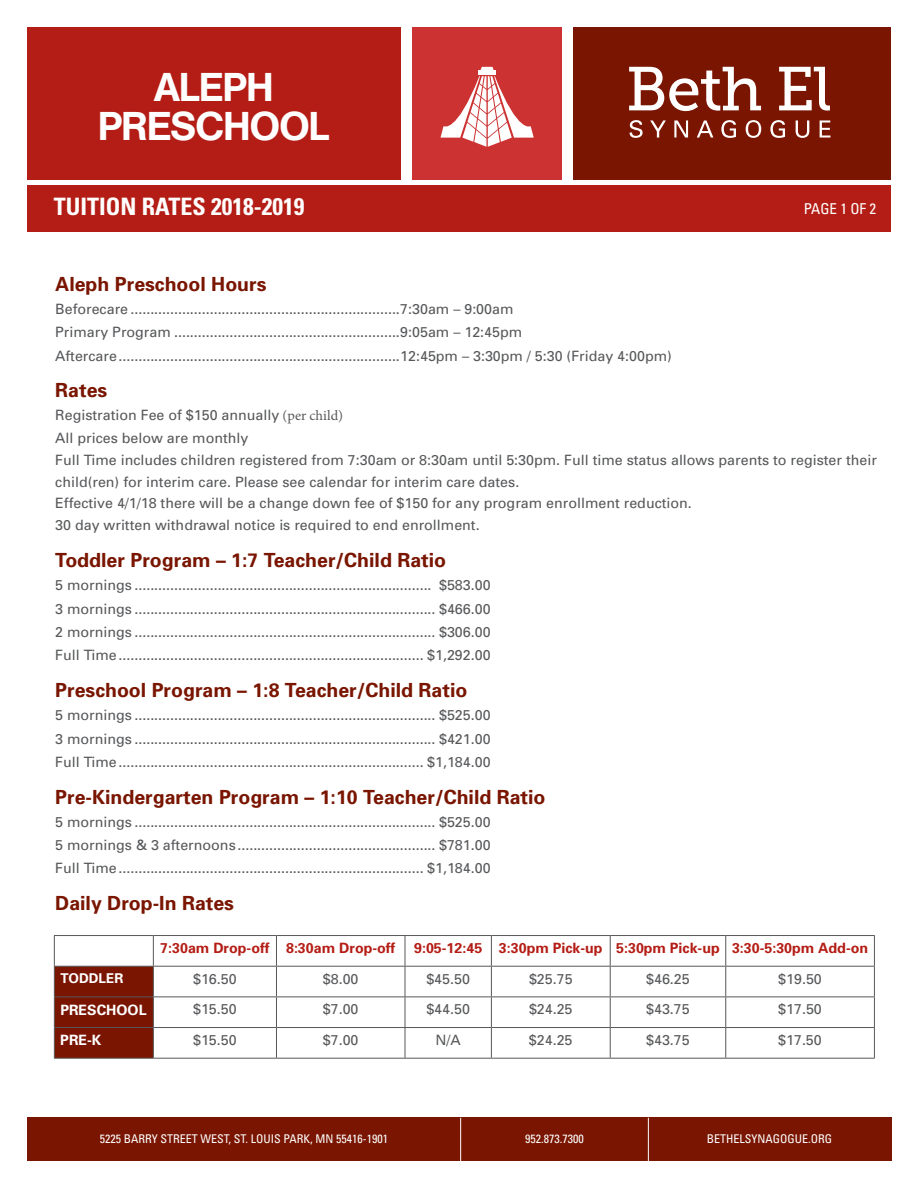
<style>
.page{position:relative;width:918px;height:1188px;background:#fff}
.page>*{position:absolute;margin:0;border:0;box-sizing:border-box;transform-origin:0 0}
.t1{font:700 39px/39px "Olympia";color:#fff;text-align:center}
.t2{font:700 condensed 24px "Univers";color:#fff}
.t3{font:700 19.5px "Univers";color:#791500}
.t4{font:condensed 15px "Univers";color:#fff}
.t5{font:14.25px/23.2px "Univers";color:#57585a;text-align:justify}
.t6{font:700 14.25px "Univers";color:#b41d15}
.t7{font:700 14.25px "Univers";color:#fff}
.t8{font:700 13.5px "Univers";color:#fff}
.t9{font:condensed 12px "Univers";color:#fff}
.s1{font-family:"Minion Pro"}
</style>
<div class="page">
<div style="left:27px;top:27px;width:373px;height:153px;background:#b41d15"></div>
<div style="left:573px;top:27px;width:318px;height:153px;background:#791500"></div>
<div style="left:413px;top:27px;width:149px;height:152px;background:#cd3232"></div>
<svg style="left:629px;top:120px;width:14px;height:18px"></svg>
<svg style="left:650px;top:120px;width:16px;height:18px"></svg>
<svg style="left:674px;top:120px;width:14px;height:18px"></svg>
<svg style="left:697px;top:120px;width:16px;height:18px"></svg>
<svg style="left:721px;top:120px;width:15px;height:18px"></svg>
<svg style="left:746px;top:120px;width:15px;height:18px"></svg>
<svg style="left:770px;top:120px;width:15px;height:18px"></svg>
<svg style="left:796px;top:120px;width:13px;height:18px"></svg>
<svg style="left:820px;top:120px;width:10px;height:18px"></svg>
<svg style="left:629px;top:67px;width:132px;height:44px"></svg>
<svg style="left:779px;top:67px;width:51px;height:44px"></svg>
<svg style="left:481px;top:67px;width:13px;height:3px"></svg>
<hr style="left:478px;top:71px;width:18px;height:4px;background:#fff">
<svg style="left:440px;top:76px;width:94px;height:71px"></svg>
<div style="left:27px;top:186px;width:864px;height:46px;background:#b41d15"></div>
<div style="left:28px;top:1118px;width:864px;height:43px;background:#791500"></div>
<hr style="left:460px;top:1118px;width:1px;height:46px;background:#fff">
<hr style="left:648px;top:1118px;width:1px;height:46px;background:#fff">
<div style="left:55px;top:967px;width:98px;height:91px;background:#791500"></div>
<hr style="left:54px;top:935px;width:99px;height:1px;background:#57585a">
<hr style="left:54px;top:936px;width:1px;height:30px;background:#57585a">
<hr style="left:153px;top:935px;width:123px;height:1px;background:#57585a">
<hr style="left:153px;top:936px;width:1px;height:30px;background:#57585a">
<hr style="left:276px;top:935px;width:129px;height:1px;background:#57585a">
<hr style="left:276px;top:936px;width:1px;height:30px;background:#57585a">
<hr style="left:405px;top:935px;width:86px;height:1px;background:#57585a">
<hr style="left:405px;top:936px;width:1px;height:30px;background:#57585a">
<hr style="left:491px;top:935px;width:119px;height:1px;background:#57585a">
<hr style="left:491px;top:936px;width:1px;height:30px;background:#57585a">
<hr style="left:610px;top:935px;width:116px;height:1px;background:#57585a">
<hr style="left:610px;top:936px;width:1px;height:30px;background:#57585a">
<hr style="left:726px;top:935px;width:149px;height:1px;background:#57585a">
<hr style="left:725px;top:936px;width:1px;height:30px;background:#57585a">
<hr style="left:874px;top:936px;width:1px;height:30px;background:#57585a">
<hr style="left:54px;top:966px;width:99px;height:1px;background:#57585a">
<hr style="left:54px;top:967px;width:1px;height:30px;background:#57585a">
<hr style="left:153px;top:966px;width:123px;height:1px;background:#57585a">
<hr style="left:153px;top:967px;width:1px;height:30px;background:#57585a">
<hr style="left:276px;top:966px;width:129px;height:1px;background:#57585a">
<hr style="left:276px;top:967px;width:1px;height:30px;background:#57585a">
<hr style="left:405px;top:966px;width:86px;height:1px;background:#57585a">
<hr style="left:405px;top:967px;width:1px;height:30px;background:#57585a">
<hr style="left:491px;top:966px;width:119px;height:1px;background:#57585a">
<hr style="left:491px;top:967px;width:1px;height:30px;background:#57585a">
<hr style="left:610px;top:966px;width:116px;height:1px;background:#57585a">
<hr style="left:610px;top:967px;width:1px;height:30px;background:#57585a">
<hr style="left:726px;top:966px;width:149px;height:1px;background:#57585a">
<hr style="left:725px;top:967px;width:1px;height:30px;background:#57585a">
<hr style="left:874px;top:967px;width:1px;height:30px;background:#57585a">
<hr style="left:54px;top:997px;width:99px;height:1px;background:#57585a">
<hr style="left:54px;top:997px;width:1px;height:30px;background:#57585a">
<hr style="left:153px;top:997px;width:123px;height:1px;background:#57585a">
<hr style="left:153px;top:997px;width:1px;height:30px;background:#57585a">
<hr style="left:276px;top:997px;width:129px;height:1px;background:#57585a">
<hr style="left:276px;top:997px;width:1px;height:30px;background:#57585a">
<hr style="left:405px;top:997px;width:86px;height:1px;background:#57585a">
<hr style="left:405px;top:997px;width:1px;height:30px;background:#57585a">
<hr style="left:491px;top:997px;width:119px;height:1px;background:#57585a">
<hr style="left:491px;top:997px;width:1px;height:30px;background:#57585a">
<hr style="left:610px;top:997px;width:116px;height:1px;background:#57585a">
<hr style="left:610px;top:997px;width:1px;height:30px;background:#57585a">
<hr style="left:726px;top:997px;width:149px;height:1px;background:#57585a">
<hr style="left:725px;top:997px;width:1px;height:30px;background:#57585a">
<hr style="left:874px;top:997px;width:1px;height:30px;background:#57585a">
<hr style="left:54px;top:1027px;width:99px;height:1px;background:#57585a">
<hr style="left:54px;top:1028px;width:1px;height:30px;background:#57585a">
<hr style="left:153px;top:1027px;width:123px;height:1px;background:#57585a">
<hr style="left:153px;top:1028px;width:1px;height:30px;background:#57585a">
<hr style="left:276px;top:1027px;width:129px;height:1px;background:#57585a">
<hr style="left:276px;top:1028px;width:1px;height:30px;background:#57585a">
<hr style="left:405px;top:1027px;width:86px;height:1px;background:#57585a">
<hr style="left:405px;top:1028px;width:1px;height:30px;background:#57585a">
<hr style="left:491px;top:1027px;width:119px;height:1px;background:#57585a">
<hr style="left:491px;top:1028px;width:1px;height:30px;background:#57585a">
<hr style="left:610px;top:1027px;width:116px;height:1px;background:#57585a">
<hr style="left:610px;top:1028px;width:1px;height:30px;background:#57585a">
<hr style="left:726px;top:1027px;width:149px;height:1px;background:#57585a">
<hr style="left:725px;top:1028px;width:1px;height:30px;background:#57585a">
<hr style="left:874px;top:1028px;width:1px;height:30px;background:#57585a">
<hr style="left:54px;top:1058px;width:99px;height:1px;background:#57585a">
<hr style="left:153px;top:1058px;width:123px;height:1px;background:#57585a">
<hr style="left:276px;top:1058px;width:129px;height:1px;background:#57585a">
<hr style="left:405px;top:1058px;width:86px;height:1px;background:#57585a">
<hr style="left:491px;top:1058px;width:119px;height:1px;background:#57585a">
<hr style="left:610px;top:1058px;width:116px;height:1px;background:#57585a">
<hr style="left:726px;top:1058px;width:149px;height:1px;background:#57585a">
<h1 class="t1" style="left:98px;top:68px;width:232px">ALEPH<br>PRESCHOOL</h1>
<h2 class="t2" style="left:54px;top:192px;width:252px">TUITION RATES 2018-2019</h2>
<p class="t4" style="left:804px;top:199px;width:74px">PAGE 1 OF 2</p>
<h3 class="t3" style="left:55px;top:271px;width:213px">Aleph Preschool Hours</h3>
<p class="t5" style="left:55px;top:297px;width:618px;text-align:left">Beforecare ....................................................................7:30am – 9:00am<br>Primary Program .........................................................9:05am – 12:45pm<br>Aftercare.......................................................................12:45pm – 3:30pm / 5:30 (Friday 4:00pm)</p>
<h3 class="t3" style="left:55px;top:378px;width:54px">Rates</h3>
<p class="t5" style="left:55px;top:404px;width:823px;line-height:22px;text-align:left">Registration Fee of $150 annually <span class="s1">(per child)<br></span>All prices below are monthly<br>Full Time includes children registered from 7:30am or 8:30am until 5:30pm. Full time status allows parents to register their child(ren) for interim care. Please see calendar for interim care dates.<br>Effective 4/1/18 there will be a change down fee of $150 for any program enrollment reduction.<br>30 day written withdrawal notice is required to end enrollment.</p>
<h3 class="t3" style="left:55px;top:548px;width:392px">Toddler Program – 1:7 Teacher/Child Ratio</h3>
<p class="t5" style="left:55px;top:573px;width:437px">5 mornings ........................................................................... $583.00<br>3 mornings ............................................................................ $466.00<br>2 mornings ............................................................................ $306.00<br>Full Time............................................................................. $1,292.00</p>
<h3 class="t3" style="left:55px;top:678px;width:414px">Preschool Program – 1:8 Teacher/Child Ratio</h3>
<p class="t5" style="left:55px;top:703px;width:437px">5 mornings ............................................................................ $525.00<br>3 mornings ............................................................................ $421.00<br>Full Time............................................................................. $1,184.00</p>
<h3 class="t3" style="left:55px;top:784px;width:492px">Pre-Kindergarten Program – 1:10 Teacher/Child Ratio</h3>
<p class="t5" style="left:55px;top:810px;width:437px">5 mornings ............................................................................ $525.00<br>5 mornings &amp; 3 afternoons.................................................. $781.00<br>Full Time............................................................................. $1,184.00</p>
<h3 class="t3" style="left:55px;top:891px;width:180px">Daily Drop-In Rates</h3>
<p class="t6" style="left:160px;top:939px;width:237px">7:30am Drop-off 8:30am Drop-off</p>
<p class="t6" style="left:414px;top:939px;width:456px">9:05-12:45 3:30pm Pick-up 5:30pm Pick-up 3:30-5:30pm Add-on</p>
<p class="t8" style="left:60px;top:970px;width:65px">TODDLER</p>
<p class="t5" style="left:193px;top:967px;width:45px">$16.50</p>
<p class="t5" style="left:323px;top:967px;width:37px">$8.00</p>
<p class="t5" style="left:426px;top:967px;width:45px">$45.50</p>
<p class="t5" style="left:529px;top:967px;width:45px">$25.75</p>
<p class="t5" style="left:646px;top:967px;width:45px">$46.25</p>
<p class="t5" style="left:778px;top:967px;width:45px">$19.50</p>
<p class="t7" style="left:60px;top:1000px;width:88px">PRESCHOOL</p>
<p class="t5" style="left:193px;top:997px;width:45px">$15.50</p>
<p class="t5" style="left:323px;top:997px;width:37px">$7.00</p>
<p class="t5" style="left:426px;top:997px;width:45px">$44.50</p>
<p class="t5" style="left:529px;top:997px;width:45px">$24.25</p>
<p class="t5" style="left:646px;top:997px;width:45px">$43.75</p>
<p class="t5" style="left:778px;top:997px;width:45px">$17.50</p>
<p class="t7" style="left:60px;top:1031px;width:43px">PRE-K</p>
<p class="t5" style="left:193px;top:1028px;width:45px">$15.50</p>
<p class="t5" style="left:323px;top:1028px;width:37px">$7.00</p>
<p class="t5" style="left:435px;top:1028px;width:27px">N/A</p>
<p class="t5" style="left:529px;top:1028px;width:45px">$24.25</p>
<p class="t5" style="left:646px;top:1028px;width:45px">$43.75</p>
<p class="t5" style="left:778px;top:1028px;width:45px">$17.50</p>
<p class="t9" style="left:100px;top:1131px;width:290px">5225 BARRY STREET WEST, ST. LOUIS PARK, MN 55416-1901</p>
<p class="t9" style="left:525px;top:1131px;width:60px">952.873.7300</p>
<p class="t9" style="left:707px;top:1131px;width:127px">BETHELSYNAGOGUE.ORG</p>
</div>
